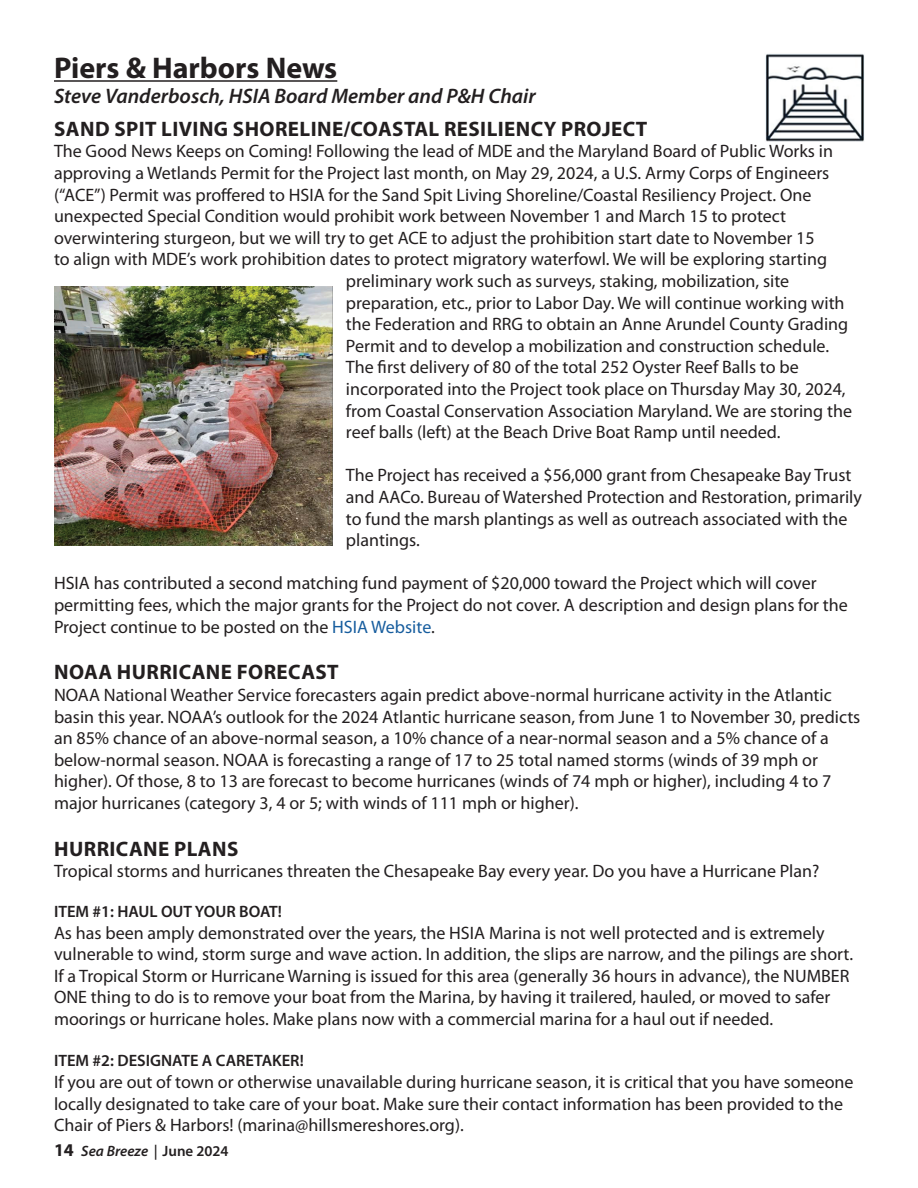
<style>
.page{position:relative;width:918px;height:1188px;background:#fff}
.page>*{position:absolute;margin:0;border:0;box-sizing:border-box;transform-origin:0 0}
.t1{font:700 30px "Myriad Pro";color:#231f20}
.t2{font:700 21px "Myriad Pro";letter-spacing:.02em;color:#231f20}
.t3{font:italic 600 21px "Myriad Pro";color:#231f20}
.t4{font:18px/21.6px "Myriad Pro";color:#231f20}
.t5{font:600 16.5px "Myriad Pro";color:#231f20}
.t6{font:italic 600 15px "Myriad Pro";color:#231f20}
.s1{color:#175d9e}
.s2{font-weight:700;font-style:normal;font-size:18px}
.s3{font-style:normal}
</style>
<div class="page">
<hr style="left:54px;top:80px;width:283px;height:2px;background:#231f20">
<img style="left:765px;top:54px;width:99px;height:88px">
<img style="left:54px;top:286px;width:278px;height:260px">
<h1 class="t1" style="left:54px;top:48px;width:285px">Piers &amp; Harbors News</h1>
<p class="t3" style="left:54px;top:83px;width:483px">Steve Vanderbosch, HSIA Board Member and P&amp;H Chair</p>
<p class="t2" style="left:54px;top:115px;width:595px">SAND SPIT LIVING SHORELINE/COASTAL RESILIENCY PROJECT</p>
<p class="t4" style="left:54px;top:140px;width:781px">The Good News Keeps on Coming! Following the lead of MDE and the Maryland Board of Public Works in</p>
<p class="t4" style="left:54px;top:162px;width:777px">approving a Wetlands Permit for the Project last month, on May 29, 2024, a U.S. Army Corps of Engineers</p>
<p class="t4" style="left:54px;top:183px;width:759px">(“ACE”) Permit was proffered to HSIA for the Sand Spit Living Shoreline/Coastal Resiliency Project. One</p>
<p class="t4" style="left:54px;top:205px;width:734px">unexpected Special Condition would prohibit work between November 1 and March 15 to protect</p>
<p class="t4" style="left:54px;top:227px;width:762px">overwintering sturgeon, but we will try to get ACE to adjust the prohibition start date to November 15</p>
<p class="t4" style="left:54px;top:248px;width:775px">to align with MDE’s work prohibition dates to protect migratory waterfowl. We will be exploring starting</p>
<p class="t4" style="left:346px;top:270px;width:445px">preliminary work such as surveys, staking, mobilization, site</p>
<p class="t4" style="left:346px;top:291px;width:500px">preparation, etc., prior to Labor Day. We will continue working with</p>
<p class="t4" style="left:346px;top:313px;width:504px">the Federation and RRG to obtain an Anne Arundel County Grading</p>
<p class="t4" style="left:346px;top:335px;width:485px">Permit and to develop a mobilization and construction schedule.</p>
<p class="t4" style="left:346px;top:356px;width:454px">The first delivery of 80 of the total 252 Oyster Reef Balls to be</p>
<p class="t4" style="left:346px;top:378px;width:501px">incorporated into the Project took place on Thursday May 30, 2024,</p>
<p class="t4" style="left:346px;top:399px;width:508px">from Coastal Conservation Association Maryland. We are storing the</p>
<p class="t4" style="left:346px;top:421px;width:436px">reef balls (left) at the Beach Drive Boat Ramp until needed.</p>
<p class="t4" style="left:346px;top:464px;width:517px">The Project has received a $56,000 grant from Chesapeake Bay Trust and AACo. Bureau of Watershed Protection and Restoration, primarily to fund the marsh plantings as well as outreach associated with the plantings.</p>
<p class="t4" style="left:54px;top:572px;width:795px">HSIA has contributed a second matching fund payment of $20,000 toward the Project which will cover permitting fees, which the major grants for the Project do not cover. A description and design plans for the<br>Project continue to be posted on the <span class="s1">HSIA Website</span>.</p>
<p class="t2" style="left:54px;top:659px;width:286px">NOAA HURRICANE FORECAST</p>
<p class="t4" style="left:54px;top:684px;width:808px">NOAA National Weather Service forecasters again predict above-normal hurricane activity in the Atlantic basin this year. NOAA’s outlook for the 2024 Atlantic hurricane season, from June 1 to November 30, predicts an 85% chance of an above-normal season, a 10% chance of a near-normal season and a 5% chance of a below-normal season. NOAA is forecasting a range of 17 to 25 total named storms (winds of 39 mph or higher). Of those, 8 to 13 are forecast to become hurricanes (winds of 74 mph or higher), including 4 to 7 major hurricanes (category 3, 4 or 5; with winds of 111 mph or higher).</p>
<p class="t2" style="left:54px;top:835px;width:186px">HURRICANE PLANS</p>
<p class="t4" style="left:54px;top:860px;width:767px">Tropical storms and hurricanes threaten the Chesapeake Bay every year. Do you have a Hurricane Plan?</p>
<p class="t5" style="left:54px;top:901px;width:230px">ITEM #1: HAUL OUT YOUR BOAT!</p>
<p class="t4" style="left:54px;top:921px;width:801px">As has been amply demonstrated over the years, the HSIA Marina is not well protected and is extremely vulnerable to wind, storm surge and wave action. In addition, the slips are narrow, and the pilings are short.<br>If a Tropical Storm or Hurricane Warning is issued for this area (generally 36 hours in advance), the NUMBER ONE thing to do is to remove your boat from the Marina, by having it trailered, hauled, or moved to safer moorings or hurricane holes. Make plans now with a commercial marina for a haul out if needed.</p>
<p class="t5" style="left:54px;top:1050px;width:251px">ITEM #2: DESIGNATE A CARETAKER!</p>
<p class="t4" style="left:54px;top:1071px;width:801px">If you are out of town or otherwise unavailable during hurricane season, it is critical that you have someone locally designated to take care of your boat. Make sure their contact information has been provided to the<br>Chair of Piers &amp; Harbors! (marina@hillsmereshores.org).</p>
<p class="t6" style="left:54px;top:1142px;width:176px"><span class="s2">14</span> Sea Breeze | <span class="s3">June 2024</span></p>
</div>
